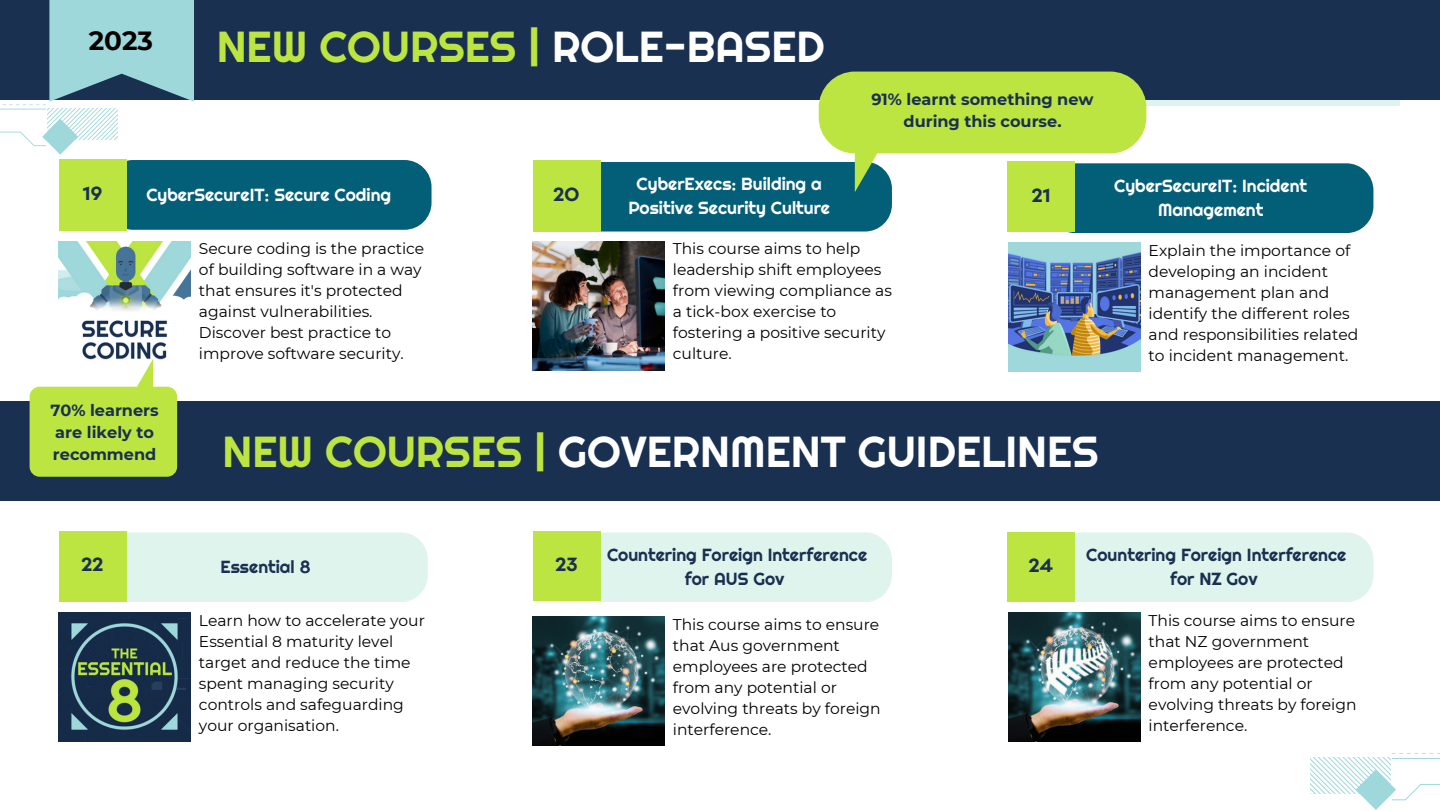
<style>
.page{position:relative;width:1440px;height:810px;background:#fff}
.page>*{position:absolute;margin:0;border:0;box-sizing:border-box;transform-origin:0 0}
.t1{font:43.4px "Righteous";color:#fff}
.t2{font:43.4px "Righteous";color:#bde541}
.t3{font:700 26.2px "Montserrat";color:#000}
.t4{font:17.5px "Righteous";color:#fff}
.t5{font:17.5px "Righteous";color:#193051}
.t6{font:700 17.5px "Galano Classic Alt";color:#193051}
.t7{font:700 16.1px/22px "Montserrat";color:#193051;text-align:center}
.t8{font:15.5px/21px "Montserrat";color:#000}
.s1{color:#fff}
.s2{color:#bde541}
</style>
<div class="page">
<div style="left:845px;top:26px;width:555px;height:79px;background:#dff4ed"></div>
<div style="left:0;top:0;width:1440px;height:100px;background:#193051"></div>
<div style="left:106px;top:160px;width:325px;height:70px;background:#035f77;border-radius:27px"></div>
<svg style="left:0;top:0;width:194px;height:155px"></svg>
<svg style="left:1311px;top:753px;width:129px;height:57px"></svg>
<div style="left:0;top:401px;width:1440px;height:100px;background:#193051"></div>
<div style="left:103px;top:532px;width:325px;height:70px;background:#dff4ed;border-radius:27px"></div>
<img style="left:59px;top:241px;width:132px;height:118px">
<img style="left:59px;top:613px;width:132px;height:129px">
<div style="left:567px;top:162px;width:325px;height:70px;background:#035f77;border-radius:27px"></div>
<div style="left:1048px;top:163px;width:325px;height:70px;background:#035f77;border-radius:27px"></div>
<img style="left:533px;top:241px;width:132px;height:129px">
<img style="left:1009px;top:242px;width:132px;height:129px">
<div style="left:577px;top:532px;width:315px;height:70px;background:#dff4ed;border-radius:27px"></div>
<div style="left:1054px;top:532px;width:319px;height:70px;background:#dff4ed;border-radius:27px"></div>
<img style="left:533px;top:617px;width:132px;height:129px">
<img style="left:1009px;top:613px;width:132px;height:129px">
<div style="left:59px;top:159px;width:67px;height:72px;background:#bde541"></div>
<div style="left:533px;top:160px;width:67px;height:71px;background:#bde541"></div>
<div style="left:1008px;top:162px;width:67px;height:70px;background:#bde541"></div>
<div style="left:59px;top:531px;width:67px;height:71px;background:#bde541"></div>
<div style="left:533px;top:531px;width:67px;height:70px;background:#bde541"></div>
<div style="left:1007px;top:532px;width:68px;height:70px;background:#bde541"></div>
<div style="left:819px;top:72px;width:327px;height:81px;background:#bde541;border-radius:36px"></div>
<svg style="left:30px;top:359px;width:147px;height:118px"></svg>
<p class="t3" style="left:89px;top:25px;width:66px">2023</p>
<p class="t2" style="left:217px;top:19px;width:610px">NEW COURSES | <span class="s1">ROLE-BASED</span></p>
<p class="t7" style="left:871px;top:89px;width:224px">91% learnt something new during this course.</p>
<p class="t4" style="left:637px;top:173px;width:187px">CyberExecs: Building a</p>
<p class="t4" style="left:628px;top:197px;width:203px">Positive Security Culture</p>
<p class="t6" style="left:83px;top:182px;width:21px">19</p>
<p class="t6" style="left:554px;top:183px;width:27px">20</p>
<p class="t6" style="left:1032px;top:184px;width:20px">21</p>
<p class="t4" style="left:146px;top:183px;width:246px">CyberSecureIT: Secure Coding</p>
<p class="t4" style="left:1114px;top:175px;width:195px">CyberSecureIT: Incident</p>
<p class="t4" style="left:1158px;top:199px;width:107px">Management</p>
<p class="t7" style="left:50px;top:399px;width:110px;text-align:left">70% learners are likely to recommend</p>
<p class="t8" style="left:199px;top:238px;width:227px">Secure coding is the practice of building software in a way that ensures it's protected against vulnerabilities.<br>Discover best practice to improve software security.</p>
<p class="t8" style="left:673px;top:238px;width:221px">This course aims to help leadership shift employees from viewing compliance as a tick-box exercise to fostering a positive security culture.</p>
<p class="t8" style="left:1149px;top:239px;width:211px">Explain the importance of developing an incident management plan and identify the different roles and responsibilities related to incident management.</p>
<p class="t1" style="left:223px;top:424px;width:878px"><span class="s2">NEW COURSES |</span> GOVERNMENT GUIDELINES</p>
<p class="t5" style="left:607px;top:544px;width:262px">Countering Foreign Interference</p>
<p class="t5" style="left:685px;top:568px;width:101px">for AUS Gov</p>
<p class="t6" style="left:82px;top:554px;width:23px">22</p>
<p class="t6" style="left:556px;top:554px;width:24px">23</p>
<p class="t6" style="left:1029px;top:555px;width:25px">24</p>
<p class="t5" style="left:221px;top:556px;width:91px">Essential 8</p>
<p class="t5" style="left:1086px;top:544px;width:262px">Countering Foreign Interference</p>
<p class="t5" style="left:1170px;top:568px;width:89px">for NZ Gov</p>
<p class="t8" style="left:199px;top:610px;width:227px">Learn how to accelerate your<br>Essential 8 maturity level target and reduce the time spent managing security controls and safeguarding your organisation.</p>
<p class="t8" style="left:673px;top:614px;width:209px">This course aims to ensure that Aus government employees are protected from any potential or evolving threats by foreign interference.</p>
<p class="t8" style="left:1149px;top:610px;width:209px">This course aims to ensure that NZ government employees are protected from any potential or evolving threats by foreign interference.</p>
</div>
